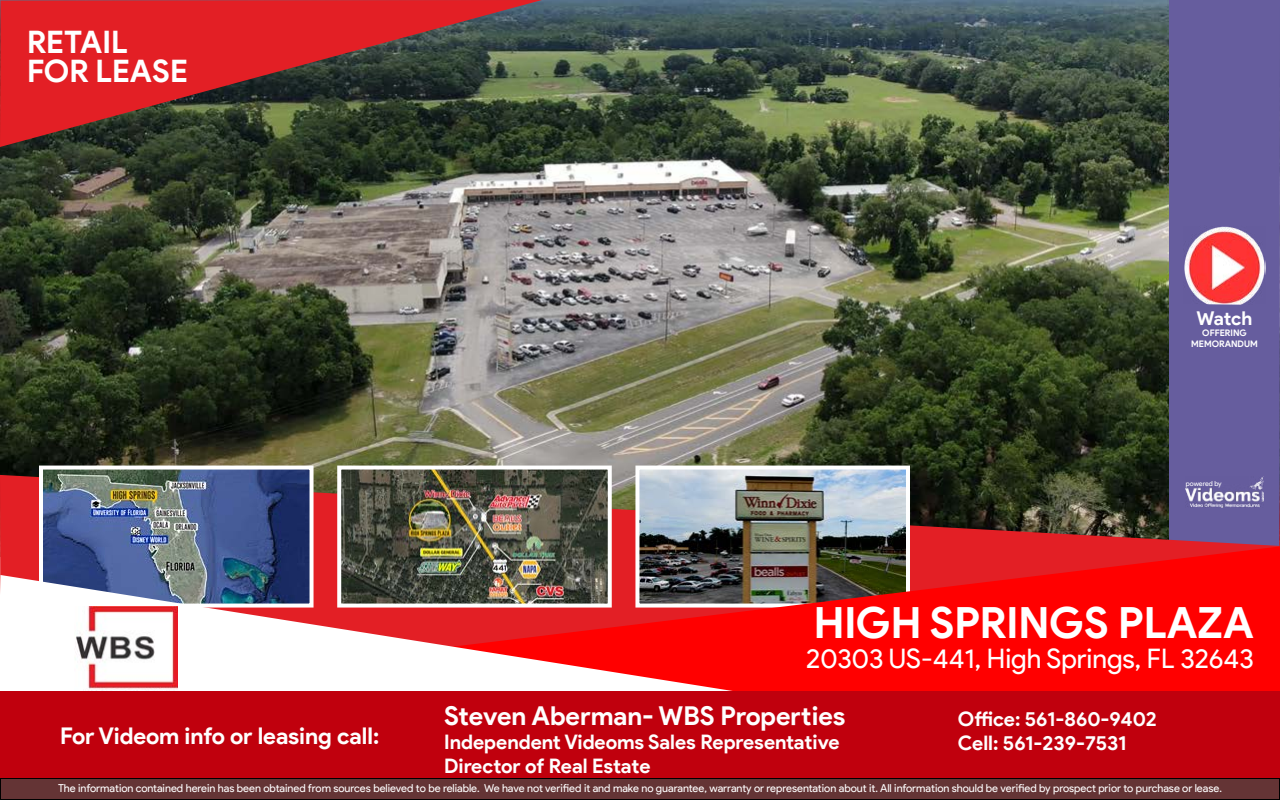
<style>
.page{position:relative;width:1280px;height:800px;background:#fff}
.page>*{position:absolute;margin:0;border:0;box-sizing:border-box;transform-origin:0 0}
.t1{font:700 43px "Product Sans";color:#fff}
.t2{font:700 31px/29px "Product Sans";color:#fff}
.t3{font:27px "Product Sans";color:#fff}
.t4{font:700 26px "Product Sans";color:#fff}
.t5{font:700 23px "Product Sans";letter-spacing:-.005em;color:#fff}
.t6{font:700 20px/24px "Product Sans";letter-spacing:-.005em;color:#fff}
.t7{font:700 19px "Product Sans";letter-spacing:-.01em;color:#fff}
.t8{font:11px "Product Sans";letter-spacing:-.005em;color:#fff}
.t9{font:700 9px/10.8px "Product Sans";color:#fff;text-align:center}
.t10{font:7px "Product Sans";letter-spacing:-.01em;color:#fff}
</style>
<div class="page">
<img style="left:0;top:0;width:1169px;height:475px">
<div style="left:1169px;top:0;width:111px;height:475px;background:#665d9e"></div>
<img style="left:1183px;top:225px;width:83px;height:80px">
<img style="left:44px;top:471px;width:265px;height:7px">
<div style="left:39px;top:466px;width:275px;height:142px;border:4px solid #fff"></div>
<img style="left:342px;top:471px;width:265px;height:7px">
<div style="left:337px;top:466px;width:275px;height:142px;border:4px solid #fff"></div>
<img style="left:640px;top:471px;width:265px;height:7px">
<div style="left:635px;top:466px;width:275px;height:142px;border:4px solid #fff"></div>
<img style="left:0;top:478px;width:1280px;height:213px">
<svg style="left:0;top:575px;width:799px;height:116px"></svg>
<img style="left:74px;top:607px;width:104px;height:84px">
<svg style="left:0;top:0;width:542px;height:147px;background:#8a302c"></svg>
<div style="left:0;top:691px;width:1280px;height:109px;background:#c0000d"></div>
<div style="left:0;top:778px;width:1280px;height:22px;background:#643435"></div>
<div style="left:0;top:778px;width:1280px;height:22px;border:1px solid #000"></div>
<h2 class="t2" style="left:27px;top:28px;width:162px">RETAIL<br>FOR LEASE</h2>
<h3 class="t7" style="left:1196px;top:307px;width:58px">Watch</h3>
<p class="t9" style="left:1191px;top:328px;width:68px">OFFERING<br>MEMORANDUM</p>
<p class="t10" style="left:1186px;top:480px;width:37px">powered by</p>
<h1 class="t1" style="left:814px;top:596px;width:442px">HIGH SPRINGS PLAZA</h1>
<h3 class="t3" style="left:806px;top:643px;width:449px">20303 US-441, High Springs, FL 32643</h3>
<h3 class="t4" style="left:444px;top:700px;width:403px">Steven Aberman- WBS Properties</h3>
<h3 class="t6" style="left:444px;top:730px;width:397px">Independent Videoms Sales Representative<br>Director of Real Estate</h3>
<h3 class="t6" style="left:958px;top:708px;width:200px">Office: 561-860-9402<br>Cell: 561-239-7531</h3>
<h3 class="t5" style="left:60px;top:722px;width:321px">For Videom info or leasing call:</h3>
<p class="t8" style="left:58px;top:782px;width:1165px">The information contained herein has been obtained from sources believed to be reliable. We have not verified it and make no guarantee, warranty or representation about it. All information should be verified by prospect prior to purchase or lease.</p>
</div>
